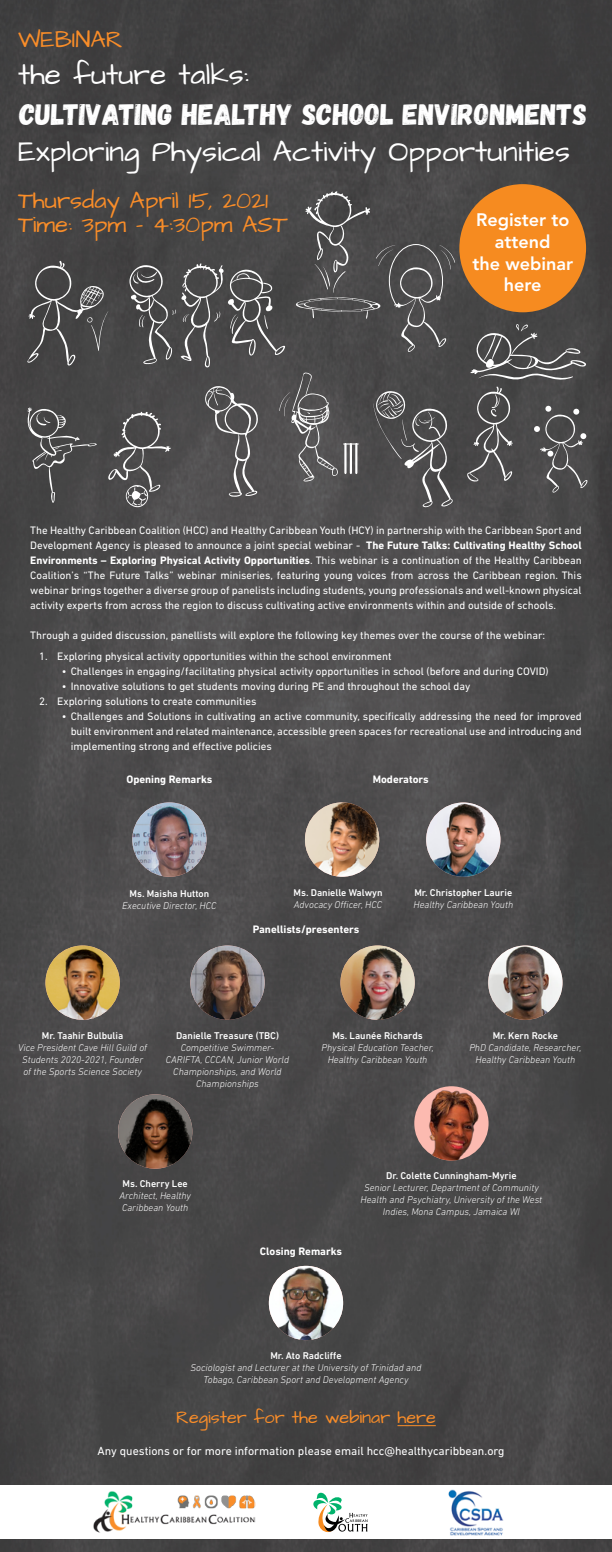
<style>
.page{position:relative;width:612px;height:1552px;background:#fff}
.page>*{position:absolute;margin:0;border:0;box-sizing:border-box;transform-origin:0 0}
.t1{font:30px "Architects Daughter";color:#fff}
.t2{font:30px "Gagalin";color:#fff}
.t3{font:24px/24px "Architects Daughter";color:#f98d29}
.t4{font:800 18px/21.6px "Avenir LT Std";color:#fff;text-align:center}
.t5{font:18px "Architects Daughter";color:#f98d29}
.t6{font:12px "DIN Next LT Pro";color:#fff}
.t7{font:11px/15px "DIN Next LT Pro";color:#fff;text-align:justify}
.t8{font:700 11px "DIN Next LT Pro";color:#fff}
.t9{font:italic 300 10px/12px "DIN Next LT Pro";color:#fff;text-align:center}
.t10{font:500 10px "DIN Next LT Pro";color:#fff}
.s1{font-weight:700}
</style>
<div class="page">
<img style="left:0;top:0;width:612px;height:1552px">
<div style="left:459px;top:184px;width:127px;height:128px;background:#f68b20;border-radius:50%"></div>
<div style="left:0;top:1486px;width:612px;height:53px;background:#fff"></div>
<img style="left:93px;top:1491px;width:163px;height:42px">
<svg style="left:313px;top:1492px;width:54px;height:41px"></svg>
<svg style="left:470px;top:324px;width:116px;height:56px;background:#5d5d5d"></svg>
<svg style="left:467px;top:386px;width:46px;height:96px;background:#5d5c5d"></svg>
<svg style="left:534px;top:406px;width:54px;height:87px;background:#5c5b5c"></svg>
<svg style="left:25px;top:191px;width:430px;height:318px;background:#535252"></svg>
<img style="left:448px;top:1489px;width:56px;height:47px">
<hr style="left:397px;top:1425px;width:39px;height:1px;background:#f98d29">
<img style="left:132px;top:802px;width:75px;height:75px;border-radius:37px">
<img style="left:305px;top:802px;width:74px;height:75px;border-radius:37px">
<img style="left:426px;top:802px;width:74px;height:75px;border-radius:37px">
<img style="left:45px;top:945px;width:75px;height:75px;border-radius:37px">
<img style="left:190px;top:945px;width:75px;height:75px;border-radius:37px">
<img style="left:340px;top:945px;width:75px;height:75px;border-radius:37px">
<img style="left:488px;top:945px;width:75px;height:75px;border-radius:37px">
<img style="left:118px;top:1094px;width:74px;height:75px;border-radius:37px">
<img style="left:269px;top:1266px;width:74px;height:74px;border-radius:37px">
<div style="left:414px;top:1086px;width:75px;height:74px;background:#fcbab0;border-radius:50%"></div>
<img style="left:425px;top:1086px;width:59px;height:74px">
<h2 class="t3" style="left:18px;top:28px;width:106px">WEBINAR</h2>
<h1 class="t1" style="left:18px;top:54px;width:232px">the future talks:</h1>
<h1 class="t2" style="left:19px;top:96px;width:568px">CULTIVATING HEALTHY SCHOOL ENVIRONMENTS</h1>
<h1 class="t1" style="left:18px;top:131px;width:554px">Exploring Physical Activity Opportunities</h1>
<h2 class="t3" style="left:18px;top:189px;width:271px">Thursday April 15, 2021<br>Time: 3pm - 4:30pm AST</h2>
<h3 class="t4" style="left:472px;top:209px;width:102px">Register to attend<br>the webinar here</h3>
<p class="t7" style="left:30px;top:522px;width:553px">The Healthy Caribbean Coalition (HCC) and Healthy Caribbean Youth (HCY) in partnership with the Caribbean Sport and Development Agency is pleased to announce a joint special webinar - <span class="s1">The Future Talks: Cultivating Healthy School Environments – Exploring Physical Activity Opportunities</span>. This webinar is a continuation of the Healthy Caribbean Coalition’s “The Future Talks” webinar miniseries, featuring young voices from across the Caribbean region. This webinar brings together a diverse group of panelists including students, young professionals and well-known physical activity experts from across the region to discuss cultivating active environments within and outside of schools.</p>
<p class="t7" style="left:30px;top:627px;width:517px">Through a guided discussion, panellists will explore the following key themes over the course of the webinar:</p>
<p class="t7" style="left:39px;top:648px;width:354px">1. Exploring physical activity opportunities within the school environment</p>
<p class="t7" style="left:62px;top:663px;width:489px">• Challenges in engaging/facilitating physical activity opportunities in school (before and during COVID)</p>
<p class="t7" style="left:62px;top:678px;width:410px">• Innovative solutions to get students moving during PE and throughout the school day</p>
<p class="t7" style="left:39px;top:693px;width:219px">2. Exploring solutions to create communities</p>
<p class="t7" style="left:71px;top:708px;width:513px;text-indent:-9px">• Challenges and Solutions in cultivating an active community, specifically addressing the need for improved built environment and related maintenance, accessible green spaces for recreational use and introducing and implementing strong and effective policies</p>
<p class="t8" style="left:126px;top:773px;width:87px">Opening Remarks</p>
<p class="t8" style="left:373px;top:773px;width:57px">Moderators</p>
<p class="t10" style="left:130px;top:888px;width:81px">Ms. Maisha Hutton</p>
<p class="t9" style="left:122px;top:899px;width:96px">Executive Director, HCC</p>
<p class="t10" style="left:294px;top:887px;width:90px">Ms. Danielle Walwyn</p>
<p class="t9" style="left:294px;top:898px;width:90px">Advocacy Officer, HCC</p>
<p class="t8" style="left:253px;top:923px;width:108px">Panellists/presenters</p>
<p class="t10" style="left:414px;top:887px;width:99px">Mr. Christopher Laurie</p>
<p class="t9" style="left:413px;top:898px;width:101px">Healthy Caribbean Youth</p>
<p class="t10" style="left:42px;top:1029px;width:83px">Mr. Taahir Bulbulia</p>
<p class="t9" style="left:18px;top:1041px;width:131px">Vice President Cave Hill Guild of<br>Students 2020-2021, Founder of the Sports Science Society</p>
<p class="t10" style="left:176px;top:1029px;width:104px">Danielle Treasure (TBC)</p>
<p class="t9" style="left:166px;top:1041px;width:125px">Competitive Swimmer-<br>CARIFTA, CCCAN, Junior World<br>Championships, and World<br>Championships</p>
<p class="t10" style="left:332px;top:1029px;width:92px">Ms. Launée Richards</p>
<p class="t9" style="left:322px;top:1041px;width:114px">Physical Education Teacher,<br>Healthy Caribbean Youth</p>
<p class="t10" style="left:493px;top:1029px;width:67px">Mr. Kern Rocke</p>
<p class="t9" style="left:469px;top:1041px;width:114px">PhD Candidate, Researcher,<br>Healthy Caribbean Youth</p>
<p class="t10" style="left:123px;top:1178px;width:67px">Ms. Cherry Lee</p>
<p class="t9" style="left:119px;top:1190px;width:73px;text-align:left">Architect, Healthy<br>Caribbean Youth</p>
<p class="t10" style="left:386px;top:1170px;width:132px">Dr. Colette Cunningham-Myrie</p>
<p class="t9" style="left:361px;top:1182px;width:183px">Senior Lecturer, Department of Community<br>Health and Psychiatry, University of the West<br>Indies, Mona Campus, Jamaica WI</p>
<p class="t8" style="left:260px;top:1244px;width:84px">Closing Remarks</p>
<p class="t10" style="left:270px;top:1350px;width:73px">Mr. Ato Radcliffe</p>
<p class="t9" style="left:191px;top:1361px;width:232px">Sociologist and Lecturer at the University of Trinidad and<br>Tobago, Caribbean Sport and Development Agency</p>
<h3 class="t5" style="left:176px;top:1405px;width:261px">Register for the webinar here</h3>
<p class="t6" style="left:97px;top:1443px;width:409px">Any questions or for more information please email hcc@healthycaribbean.org</p>
</div>
